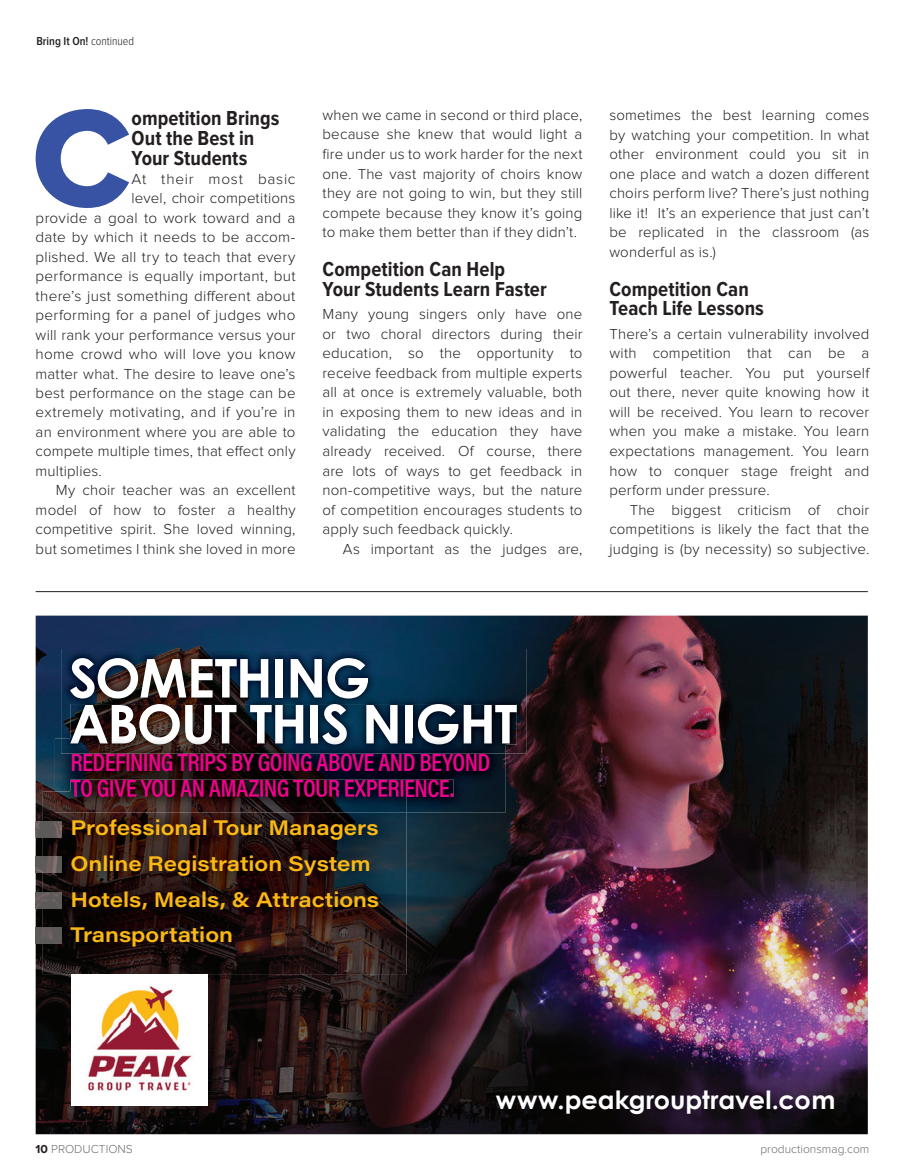
<style>
.page{position:relative;width:905px;height:1175px;background:#fff}
.page>*{position:absolute;margin:0;border:0;box-sizing:border-box;transform-origin:0 0}
.t1{font:143.4px "Proxima Nova Extrabld";color:#3853a3}
.t2{font:700 53.55px/45.9px "Century Gothic";letter-spacing:-.025em;color:#fff}
.t3{font:600 25.2px/25.2px "Acumin Pro Cond";letter-spacing:-.025em;color:#ed028c}
.t4{font:700 25.2px "Century Gothic";color:#fff}
.t5{font:700 21px/20.4px "Proxima Nova Cond";letter-spacing:.005em;color:#231f20}
.t6{font:600 20.7px/35.5px "Acumin Pro Wide";color:#fab815}
.t7{font:300 15px/19.5px "Proxima Nova";letter-spacing:.01em;color:#231f20;text-align:justify}
.t8{font:300 15px "Proxima Nova";letter-spacing:.05em;color:#231f20}
.t9{font:300 12px "Proxima Nova";color:#6c6d70}
.t10{font:600 12px "Proxima Nova Cond";color:#231f20}
.s1{font-weight:300}
.s2{font-weight:700;color:#231f20}
</style>
<div class="page">
<img style="left:36px;top:615px;width:831px;height:519px">
<img style="left:61px;top:649px;width:465px;height:104px">
<img style="left:70px;top:704px;width:447px;height:40px">
<img style="left:55px;top:738px;width:450px;height:74px">
<img style="left:61px;top:738px;width:444px;height:15px">
<img style="left:70px;top:738px;width:435px;height:6px">
<img style="left:71px;top:779px;width:382px;height:18px">
<img style="left:43px;top:791px;width:363px;height:183px">
<img style="left:55px;top:791px;width:351px;height:21px">
<img style="left:71px;top:791px;width:335px;height:6px">
<img style="left:36px;top:822px;width:26px;height:16px">
<img style="left:36px;top:857px;width:26px;height:16px">
<img style="left:36px;top:892px;width:26px;height:16px">
<img style="left:36px;top:927px;width:26px;height:16px">
<img style="left:72px;top:974px;width:135px;height:131px">
<hr style="left:36px;top:591px;width:831px;height:1px;background:#231f20">
<p class="t10" style="left:36px;top:36px;width:99px">Bring It On! <span class="s1">continued</span></p>
<h1 class="t1" style="left:32px;top:93px;width:101px">C</h1>
<h3 class="t5" style="left:132px;top:108px;width:149px">ompetition Brings<br>Out the Best in<br>Your Students</h3>
<p class="t8" style="left:132px;top:172px;width:165px">At their most basic</p>
<p class="t7" style="left:132px;top:189px;width:165px">level, choir competitions</p>
<p class="t7" style="left:36px;top:209px;width:261px">provide a goal to work toward and a</p>
<p class="t7" style="left:36px;top:228px;width:261px">date by which it needs to be accom-</p>
<p class="t7" style="left:36px;top:247px;width:261px">plished. We all try to teach that every</p>
<p class="t7" style="left:36px;top:267px;width:261px">performance is equally important, but</p>
<p class="t7" style="left:36px;top:286px;width:261px">there’s just something different about</p>
<p class="t7" style="left:36px;top:306px;width:261px">performing for a panel of judges who</p>
<p class="t7" style="left:36px;top:325px;width:261px">will rank your performance versus your</p>
<p class="t7" style="left:36px;top:345px;width:261px">home crowd who will love you know</p>
<p class="t7" style="left:36px;top:364px;width:261px">matter what. The desire to leave one’s</p>
<p class="t7" style="left:36px;top:384px;width:261px">best performance on the stage can be</p>
<p class="t7" style="left:36px;top:403px;width:261px">extremely motivating, and if you’re in</p>
<p class="t7" style="left:36px;top:423px;width:261px">an environment where you are able to</p>
<p class="t7" style="left:36px;top:442px;width:261px">compete multiple times, that effect only</p>
<p class="t7" style="left:36px;top:462px;width:68px">multiplies.</p>
<p class="t7" style="left:56px;top:481px;width:241px">My choir teacher was an excellent</p>
<p class="t7" style="left:36px;top:500px;width:261px">model of how to foster a healthy</p>
<p class="t7" style="left:36px;top:520px;width:261px">competitive spirit. She loved winning,</p>
<p class="t7" style="left:36px;top:539px;width:261px">but sometimes I think she loved in more</p>
<p class="t7" style="left:322px;top:106px;width:261px">when we came in second or third place, because she knew that would light a fire under us to work harder for the next one. The vast majority of choirs know they are not going to win, but they still compete because they know it’s going to make them better than if they didn’t.</p>
<h3 class="t5" style="left:322px;top:260px;width:226px;line-height:19.5px">Competition Can Help<br>Your Students Learn Faster</h3>
<p class="t7" style="left:322px;top:305px;width:261px">Many young singers only have one or two choral directors during their education, so the opportunity to receive feedback from multiple experts all at once is extremely valuable, both in exposing them to new ideas and in validating the education they have already received. Of course, there are lots of ways to get feedback in non-competitive ways, but the nature of competition encourages students to apply such feedback quickly.</p>
<p class="t7" style="left:343px;top:539px;width:241px">As important as the judges are,</p>
<p class="t7" style="left:609px;top:106px;width:261px">sometimes the best learning comes by watching your competition. In what other environment could you sit in one place and watch a dozen different choirs perform live? There’s just nothing like it! It’s an experience that just can’t be replicated in the classroom (as wonderful as is.)</p>
<h3 class="t5" style="left:609px;top:280px;width:156px;line-height:19.5px">Competition Can<br>Teach Life Lessons</h3>
<p class="t7" style="left:609px;top:324px;width:261px">There’s a certain vulnerability involved with competition that can be a powerful teacher. You put yourself out there, never quite knowing how it will be received. You learn to recover when you make a mistake. You learn expectations management. You learn how to conquer stage freight and perform under pressure.</p>
<p class="t7" style="left:609px;top:500px;width:261px;text-indent:20px">The biggest criticism of choir competitions is likely the fact that the judging is (by necessity) so subjective.</p>
<h2 class="t2" style="left:69px;top:652px;width:450px">SOMETHING<br>ABOUT THIS NIGHT</h2>
<h3 class="t3" style="left:70px;top:749px;width:421px">REDEFINING TRIPS BY GOING ABOVE AND BEYOND<br>TO GIVE YOU AN AMAZING TOUR EXPERIENCE.</h3>
<h3 class="t6" style="left:70px;top:809px;width:310px">Professional Tour Managers<br>Online Registration System<br>Hotels, Meals, &amp; Attractions<br>Transportation</h3>
<h3 class="t4" style="left:496px;top:1080px;width:341px">www.peakgrouptravel.com</h3>
<p class="t9" style="left:36px;top:1143px;width:99px"><span class="s2">10</span> PRODUCTIONS</p>
<p class="t9" style="left:760px;top:1143px;width:110px">productionsmag.com</p>
</div>
